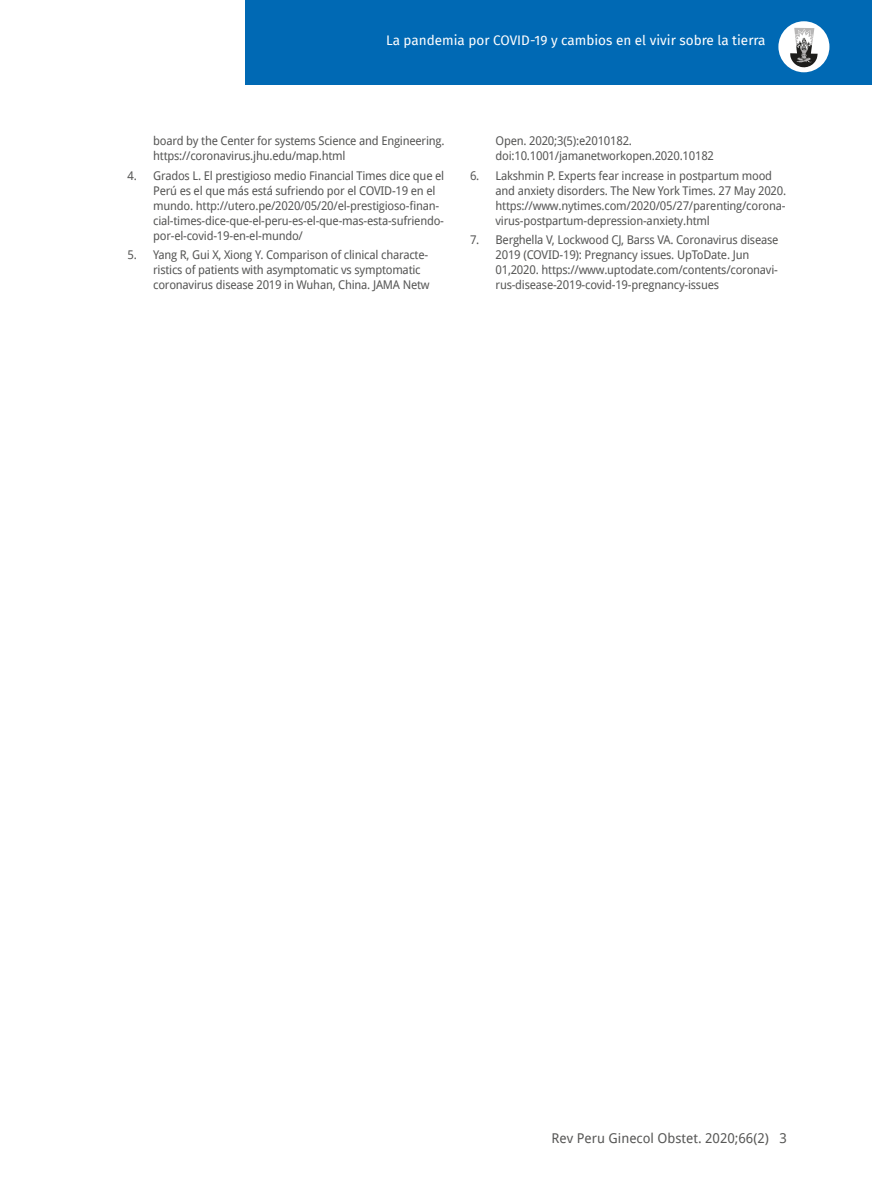
<style>
.page{position:relative;width:872px;height:1191px;background:#fff}
.page>*{position:absolute;margin:0;border:0;box-sizing:border-box;transform-origin:0 0}
.t1{font:13.5px "Fira Sans";color:#fff}
.t2{font:13.5px "Droid Sans";color:#575756}
.t3{font:12px/15px "Droid Sans";letter-spacing:-.02em;color:#575756}
</style>
<div class="page">
<div style="left:246px;top:0;width:626px;height:85px;background:#0069b4"></div>
<div style="left:778px;top:21px;width:51px;height:51px;background:#fff;border-radius:50%"></div>
<svg style="left:790px;top:28px;width:28px;height:40px"></svg>
<p class="t1" style="left:386px;top:30px;width:381px">La pandemia por COVID-19 y cambios en el vivir sobre la tierra</p>
<p class="t3" style="left:153px;top:133px;width:293px">board by the Center for systems Science and Engineering. https://coronavirus.jhu.edu/map.html</p>
<p class="t3" style="left:153px;top:167px;width:293px;text-indent:-26px">4. Grados L. El prestigioso medio Financial Times dice que el Perú es el que más está sufriendo por el COVID-19 en el mundo. http://utero.pe/2020/05/20/el-prestigioso-finan&shy;cial-times-dice-que-el-peru-es-el-que-mas-esta-sufriendo&shy;por-el-covid-19-en-el-mundo/</p>
<p class="t3" style="left:153px;top:247px;width:278px;text-indent:-26px">5. Yang R, Gui X, Xiong Y. Comparison of clinical characte&shy;ristics of patients with asymptomatic vs symptomatic coronavirus disease 2019 in Wuhan, China. JAMA Netw</p>
<p class="t3" style="left:495px;top:133px;width:220px">Open. 2020;3(5):e2010182. doi:10.1001/jamanetworkopen.2020.10182</p>
<p class="t3" style="left:495px;top:167px;width:292px;text-indent:-26px">6. Lakshmin P. Experts fear increase in postpartum mood and anxiety disorders. The New York Times. 27 May 2020. https://www.nytimes.com/2020/05/27/parenting/corona&shy;virus-postpartum-depression-anxiety.html</p>
<p class="t3" style="left:495px;top:232px;width:284px;text-indent:-26px">7. Berghella V, Lockwood CJ, Barss VA. Coronavirus disease 2019 (COVID-19): Pregnancy issues. UpToDate. Jun 01,2020. https://www.uptodate.com/contents/coronavi&shy;rus-disease-2019-covid-19-pregnancy-issues</p>
<p class="t2" style="left:551px;top:1128px;width:237px">Rev Peru Ginecol Obstet. 2020;66(2) 3</p>
</div>
